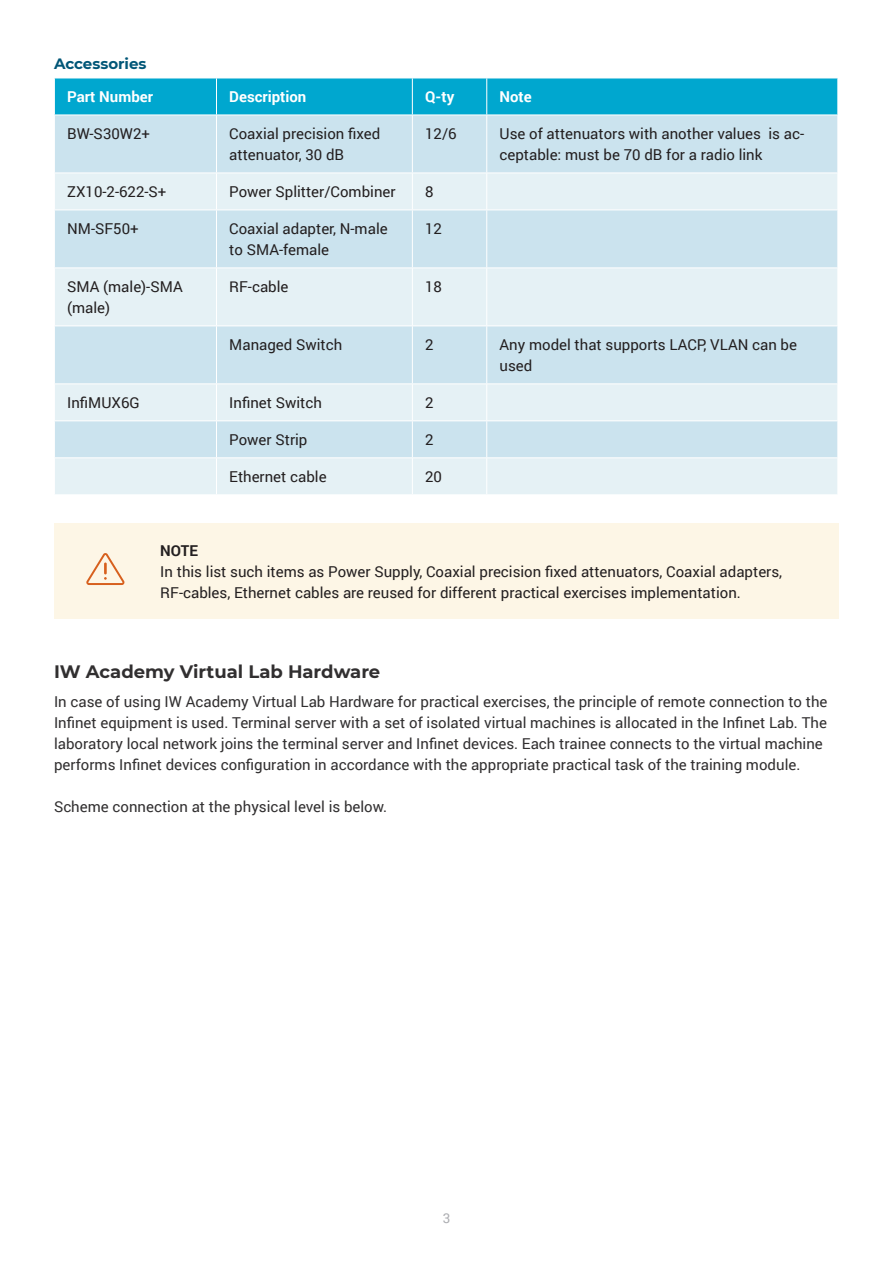
<style>
.page{position:relative;width:893px;height:1263px;background:#fff}
.page>*{position:absolute;margin:0;border:0;box-sizing:border-box;transform-origin:0 0}
.Header_2{font:700 18px "Montserrat";color:#312f30}
.t1{font:15px/21px "Roboto";color:#312f30}
.Table_text{font:15px/21px "Roboto";color:#231f20}
.Note{font:15px/21px "Roboto";color:#231f20}
.Header_Table{font:700 15px "Roboto";color:#fff}
.Header_3{font:700 15px "Montserrat";color:#005677}
.Note-2{font:700 15px "Roboto";color:#231f20}
.t2{font:13.5px "Roboto";color:#acadb1}
</style>
<div class="page">
<div style="left:55px;top:79px;width:782px;height:36px;background:#00a7cf"></div>
<div style="left:55px;top:116px;width:782px;height:57px;background:#cbe3ee"></div>
<svg style="left:55px;top:174px;width:782px;height:320px;background:#d8eaf1"></svg>
<hr style="left:486px;top:78px;width:1px;height:37px;background:#fff">
<hr style="left:216px;top:115px;width:1px;height:58px;background:#fff">
<hr style="left:216px;top:173px;width:1px;height:37px;background:#fff">
<hr style="left:412px;top:173px;width:1px;height:37px;background:#fff">
<hr style="left:486px;top:173px;width:1px;height:37px;background:#fff">
<hr style="left:54px;top:210px;width:162px;height:1px;background:#fff">
<hr style="left:216px;top:210px;width:196px;height:1px;background:#fff">
<hr style="left:216px;top:210px;width:1px;height:58px;background:#fff">
<hr style="left:412px;top:210px;width:75px;height:1px;background:#fff">
<hr style="left:412px;top:210px;width:1px;height:58px;background:#fff">
<hr style="left:487px;top:210px;width:351px;height:1px;background:#fff">
<hr style="left:486px;top:210px;width:1px;height:58px;background:#fff">
<hr style="left:54px;top:268px;width:162px;height:1px;background:#fff">
<hr style="left:216px;top:268px;width:196px;height:1px;background:#fff">
<hr style="left:216px;top:268px;width:1px;height:57px;background:#fff">
<hr style="left:412px;top:268px;width:75px;height:1px;background:#fff">
<hr style="left:412px;top:268px;width:1px;height:57px;background:#fff">
<hr style="left:487px;top:268px;width:351px;height:1px;background:#fff">
<hr style="left:486px;top:268px;width:1px;height:57px;background:#fff">
<hr style="left:54px;top:325px;width:162px;height:1px;background:#fff">
<hr style="left:216px;top:325px;width:196px;height:1px;background:#fff">
<hr style="left:216px;top:326px;width:1px;height:57px;background:#fff">
<hr style="left:412px;top:325px;width:75px;height:1px;background:#fff">
<hr style="left:412px;top:326px;width:1px;height:57px;background:#fff">
<hr style="left:487px;top:325px;width:351px;height:1px;background:#fff">
<hr style="left:486px;top:326px;width:1px;height:57px;background:#fff">
<hr style="left:54px;top:383px;width:162px;height:1px;background:#fff">
<hr style="left:216px;top:383px;width:196px;height:1px;background:#fff">
<hr style="left:216px;top:384px;width:1px;height:36px;background:#fff">
<hr style="left:412px;top:383px;width:75px;height:1px;background:#fff">
<hr style="left:412px;top:384px;width:1px;height:36px;background:#fff">
<hr style="left:487px;top:383px;width:351px;height:1px;background:#fff">
<hr style="left:486px;top:384px;width:1px;height:36px;background:#fff">
<hr style="left:54px;top:420px;width:162px;height:1px;background:#fff">
<hr style="left:216px;top:420px;width:196px;height:1px;background:#fff">
<hr style="left:216px;top:421px;width:1px;height:36px;background:#fff">
<hr style="left:412px;top:420px;width:75px;height:1px;background:#fff">
<hr style="left:412px;top:421px;width:1px;height:36px;background:#fff">
<hr style="left:487px;top:420px;width:351px;height:1px;background:#fff">
<hr style="left:486px;top:421px;width:1px;height:36px;background:#fff">
<hr style="left:216px;top:458px;width:1px;height:36px;background:#fff">
<hr style="left:412px;top:115px;width:1px;height:58px;background:#fff">
<hr style="left:486px;top:115px;width:1px;height:58px;background:#fff">
<hr style="left:54px;top:457px;width:162px;height:1px;background:#fff">
<hr style="left:216px;top:457px;width:196px;height:1px;background:#fff">
<hr style="left:487px;top:457px;width:351px;height:1px;background:#fff">
<hr style="left:412px;top:457px;width:75px;height:1px;background:#fff">
<hr style="left:412px;top:458px;width:1px;height:36px;background:#fff">
<hr style="left:486px;top:458px;width:1px;height:36px;background:#fff">
<hr style="left:216px;top:78px;width:1px;height:37px;background:#fff">
<hr style="left:412px;top:78px;width:1px;height:37px;background:#fff">
<div style="left:54px;top:523px;width:785px;height:96px;background:#fdf6e6"></div>
<svg style="left:86px;top:553px;width:38px;height:32px"></svg>
<p class="Header_3" style="left:54px;top:52px;width:94px">Accessories</p>
<p class="Header_Table" style="left:67px;top:86px;width:87px">Part Number</p>
<p class="Header_Table" style="left:229px;top:86px;width:79px">Description</p>
<p class="Header_Table" style="left:425px;top:86px;width:31px">Q-ty</p>
<p class="Header_Table" style="left:499px;top:86px;width:34px">Note</p>
<p class="Table_text" style="left:67px;top:123px;width:84px">BW-S30W2+</p>
<p class="Table_text" style="left:229px;top:123px;width:153px">Coaxial precision fixed attenuator, 30 dB</p>
<p class="Table_text" style="left:425px;top:123px;width:33px">12/6</p>
<p class="Table_text" style="left:499px;top:123px;width:306px">Use of attenuators with another values is ac&shy;ceptable: must be 70 dB for a radio link</p>
<p class="Table_text" style="left:67px;top:181px;width:101px">ZX10-2-622-S+</p>
<p class="Table_text" style="left:229px;top:181px;width:168px">Power Splitter/Combiner</p>
<p class="Table_text" style="left:425px;top:181px;width:10px">8</p>
<p class="Table_text" style="left:67px;top:218px;width:73px">NM-SF50+</p>
<p class="Table_text" style="left:229px;top:218px;width:160px">Coaxial adapter, N-male to SMA-female</p>
<p class="Table_text" style="left:425px;top:218px;width:18px">12</p>
<p class="Table_text" style="left:67px;top:276px;width:117px">SMA (male)-SMA (male)</p>
<p class="Table_text" style="left:229px;top:276px;width:61px">RF-cable</p>
<p class="Table_text" style="left:425px;top:276px;width:18px">18</p>
<p class="Table_text" style="left:229px;top:334px;width:115px">Managed Switch</p>
<p class="Table_text" style="left:425px;top:334px;width:10px">2</p>
<p class="Table_text" style="left:499px;top:334px;width:299px">Any model that supports LACP, VLAN can be used</p>
<p class="Table_text" style="left:67px;top:392px;width:74px">InfiMUX6G</p>
<p class="Table_text" style="left:229px;top:392px;width:94px">Infinet Switch</p>
<p class="Table_text" style="left:425px;top:392px;width:10px">2</p>
<p class="Table_text" style="left:229px;top:429px;width:80px">Power Strip</p>
<p class="Table_text" style="left:425px;top:429px;width:10px">2</p>
<p class="Table_text" style="left:229px;top:466px;width:99px">Ethernet cable</p>
<p class="Table_text" style="left:425px;top:466px;width:18px">20</p>
<p class="Note-2" style="left:160px;top:540px;width:39px">NOTE</p>
<p class="Note" style="left:160px;top:560px;width:623px">In this list such items as Power Supply, Coaxial precision fixed attenuators, Coaxial adapters,<br>RF-cables, Ethernet cables are reused for different practical exercises implementation.</p>
<p class="Header_2" style="left:54px;top:658px;width:328px">IW Academy Virtual Lab Hardware</p>
<p class="t1" style="left:54px;top:691px;width:775px">In case of using IW Academy Virtual Lab Hardware for practical exercises, the principle of remote connection to the Infinet equipment is used. Terminal server with a set of isolated virtual machines is allocated in the Infinet Lab. The laboratory local network joins the terminal server and Infinet devices. Each trainee connects to the virtual machine performs Infinet devices configuration in accordance with the appropriate practical task of the training module.</p>
<p class="t1" style="left:54px;top:796px;width:335px">Scheme connection at the physical level is below.</p>
<p class="t2" style="left:443px;top:1209px;width:9px">3</p>
</div>
